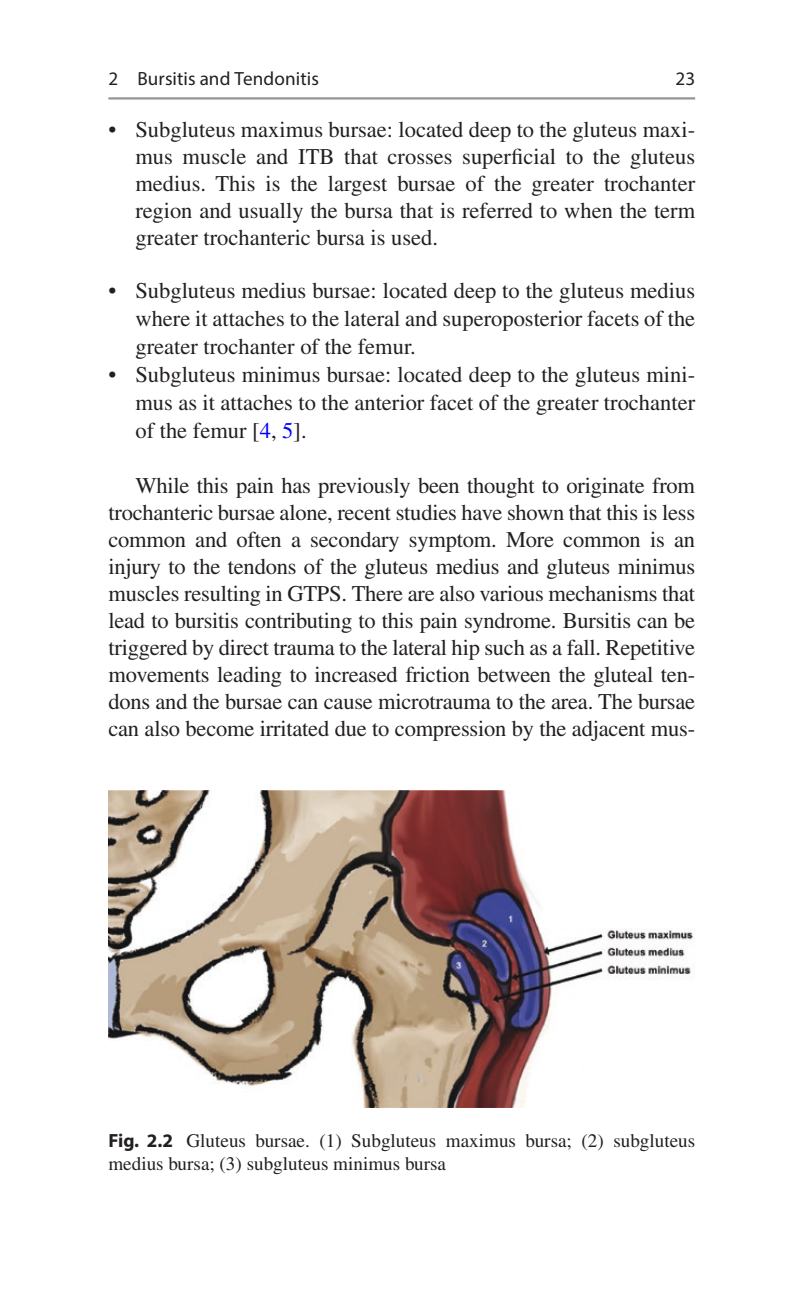
<style>
.page{position:relative;width:810px;height:1295px;background:#fff}
.page>*{position:absolute;margin:0;border:0;box-sizing:border-box;transform-origin:0 0}
.Text{font:22.5px/27px "Times LT Std";color:#231f20;text-align:justify}
.t1{font:19.12px/22.5px "Times LT Std";color:#231f20}
.t2{font:19.12px "Myriad Pro";letter-spacing:.005em;color:#231f20}
.s1{color:#00f}
.s2{font-family:"Myriad Pro";font-weight:700}
</style>
<div class="page">
<img style="left:109px;top:791px;width:586px;height:316px">
<hr style="left:108px;top:97px;width:587px;height:3px;background:#939598">
<p class="t2" style="left:108px;top:66px;width:212px">2 Bursitis and Tendonitis</p>
<p class="t2" style="left:676px;top:66px;width:21px">23</p>
<p class="Text" style="left:135px;top:115px;width:561px;text-indent:-27px">• Subgluteus maximus bursae: located deep to the gluteus maxi&shy;mus muscle and ITB that crosses superficial to the gluteus medius. This is the largest bursae of the greater trochanter region and usually the bursa that is referred to when the term greater trochanteric bursa is used.</p>
<p class="Text" style="left:135px;top:276px;width:561px;line-height:28.1px;text-indent:-27px">• Subgluteus medius bursae: located deep to the gluteus medius where it attaches to the lateral and superoposterior facets of the greater trochanter of the femur.</p>
<p class="Text" style="left:135px;top:360px;width:561px;line-height:28.1px;text-indent:-27px">• Subgluteus minimus bursae: located deep to the gluteus mini&shy;mus as it attaches to the anterior facet of the greater trochanter of the femur [<span class="s1">4</span>, <span class="s1">5</span>].</p>
<p class="Text" style="left:108px;top:471px;width:588px;text-indent:27px">While this pain has previously been thought to originate from trochanteric bursae alone, recent studies have shown that this is less common and often a secondary symptom. More common is an injury to the tendons of the gluteus medius and gluteus minimus muscles resulting in GTPS. There are also various mechanisms that lead to bursitis contributing to this pain syndrome. Bursitis can be triggered by direct trauma to the lateral hip such as a fall. Repetitive movements leading to increased friction between the gluteal ten&shy;dons and the bursae can cause microtrauma to the area. The bursae can also become irritated due to compression by the adjacent mus-</p>
<p class="t1" style="left:108px;top:1129px;width:588px"><span class="s2">Fig. 2.2</span> Gluteus bursae. (1) Subgluteus maximus bursa; (2) subgluteus medius bursa; (3) subgluteus minimus bursa</p>
</div>
